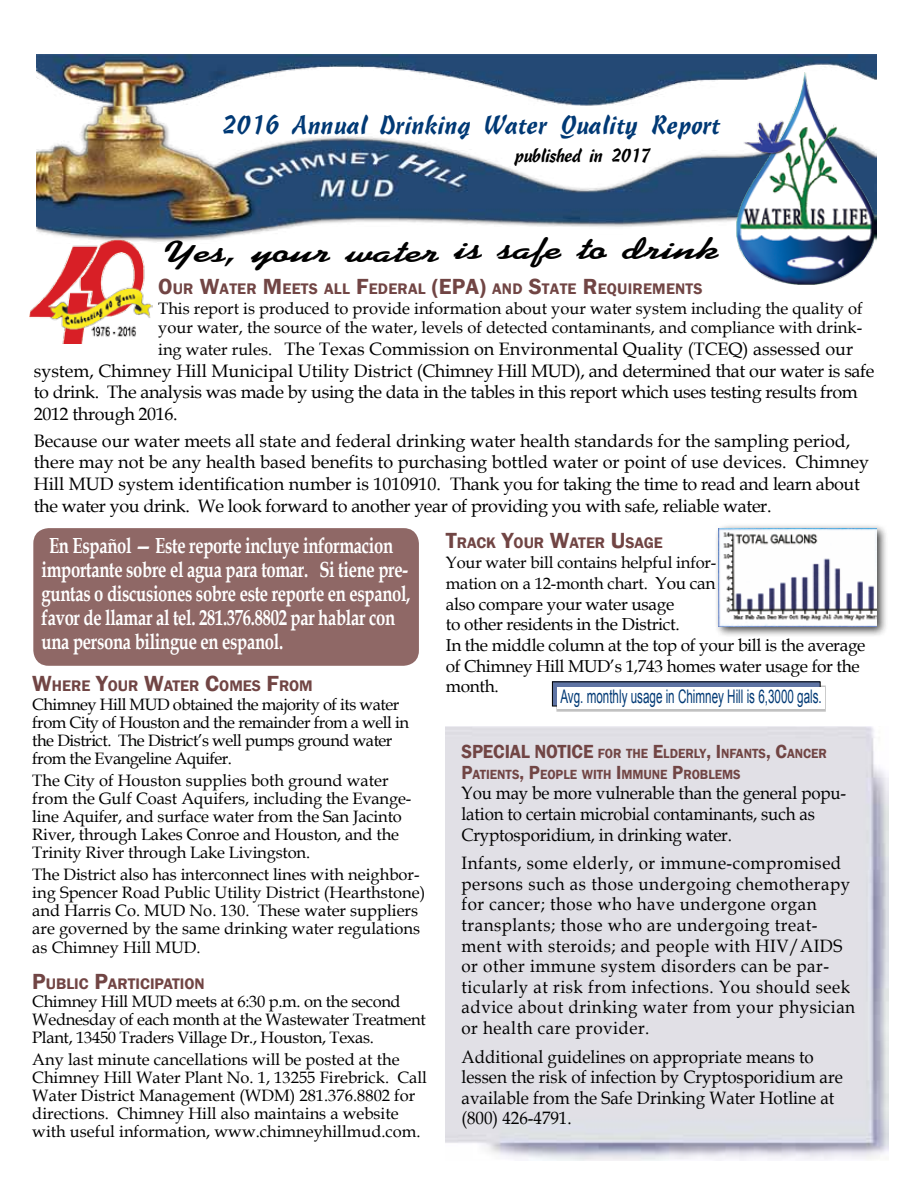
<style>
.page{position:relative;width:918px;height:1188px;background:#fff}
.page>*{position:absolute;margin:0;border:0;box-sizing:border-box;transform-origin:0 0}
.t1{font:700 30px "Koffee Wide";color:#000}
.t2{font:27px "Cassia";color:#003975}
.t3{font:700 21.75px/23.9px "Book Antiqua";letter-spacing:-.02em;color:#fff;scale:.76 1}
.t4{font:19.5px "Cassia";letter-spacing:-.04em;color:#000}
.t5{font:18.75px "Arial";color:#003975;scale:.62 1}
.t6{font:18px/21.6px "Book Antiqua";color:#000}
.t7{font:18px/20.7px "Book Antiqua";letter-spacing:.03em;color:#000;scale:.94 1}
.t8{font:18px/21.6px "Book Antiqua";letter-spacing:-.02em;color:#000}
.t9{font:18px/20.7px "Book Antiqua";color:#000;scale:.94 1}
.t10{font:17.25px/20.7px "Book Antiqua";letter-spacing:-.02em;color:#000}
.t11{font:16.5px/18.1px "Book Antiqua";color:#000}
.t12{font:16.5px/18.1px "Book Antiqua";letter-spacing:-.03em;color:#000}
.t13{font:16.5px/18.1px "Book Antiqua";letter-spacing:-.02em;color:#000}
.t14{font:600 15.75px "Franklin Gothic";color:#714544}
.t15{font:600 13.65px/20.5px "Franklin Gothic";color:#714544;scale:.94 1}
.s1{font-size:22.5px}
.s2{font-size:16.5px}
.s3{font-size:17.25px}
.s4{font-size:19.5px}
</style>
<div class="page">
<img style="left:36px;top:54px;width:841px;height:188px">
<img style="left:446px;top:726px;width:443px;height:435px">
<div style="left:33px;top:528px;width:386px;height:138px;background:#8f6866;border-radius:15px"></div>
<div style="left:714px;top:523px;width:174px;height:115px;background:#000;opacity:.75"></div>
<img style="left:719px;top:528px;width:157px;height:98px">
<img style="left:735px;top:73px;width:142px;height:212px">
<div style="left:556px;top:685px;width:270px;height:27px;background:#c1c1c1"></div>
<div style="left:552px;top:682px;width:268px;height:24px;background:#5f74a4"></div>
<div style="left:552px;top:681px;width:269px;height:25px;border:1px solid #000"></div>
<div style="left:557px;top:687px;width:268px;height:22px;background:#fff"></div>
<img style="left:29px;top:238px;width:124px;height:106px">
<h2 class="t2" style="left:221px;top:110px;width:500px">2016 Annual Drinking Water Quality Report</h2>
<p class="t4" style="left:515px;top:145px;width:137px">published in 2017</p>
<h1 class="t1" style="left:164px;top:231px;width:557px">Yes, your water is safe to drink</h1>
<p class="t14" style="left:158px;top:279px;width:546px"><span class="s1">O</span>UR <span class="s1">W</span>ATER <span class="s1">M</span> EETS ALL <span class="s1">F</span>EDERAL <span class="s1">(EPA)</span> AND <span class="s1">S</span>TATE <span class="s1">R</span> EQUIREMENTS</p>
<p class="t11" style="left:158px;top:298px;width:706px;line-height:19.8px">This report is produced to provide information about your water system including the quality of your water, the source of the water, levels of detected contaminants, and compliance with drink-</p>
<p class="t8" style="left:34px;top:338px;width:842px;text-indent:125px"><span class="s2">ing water rules.</span> The Texas Commission on Environmental Quality (TCEQ) assessed our system, Chimney Hill Municipal Utility District (Chimney Hill MUD), and determined that our water is safe to drink. The analysis was made by using the data in the tables in this report which uses testing results from 2012 through 2016.</p>
<p class="t6" style="left:34px;top:429px;width:837px">Because our water meets all state and federal drinking water health standards for the sampling period, there may not be any health based benefits to purchasing bottled water or point of use devices. Chimney Hill MUD system identification number is 1010910. Thank you for taking the time to read and learn about the water you drink. We look forward to another year of providing you with safe, reliable water.</p>
<h3 class="t3" style="left:42px;top:534px;width:487px;text-indent:8px">En Español — Este reporte incluye informacion importante sobre el agua para tomar. Si tiene pre&shy;guntas o discusiones sobre este reporte en espanol, favor de llamar al tel. 281.376.8802 par hablar con una persona bilingue en espanol.</h3>
<p class="t14" style="left:446px;top:533px;width:219px"><span class="s1">T</span>RACK <span class="s1">Y</span>OUR <span class="s1">W</span>ATER <span class="s1">U</span>SAGE</p>
<p class="t11" style="left:446px;top:552px;width:272px;line-height:20.7px">Your water bill contains helpful infor&shy;mation on a 12-month chart. <span class="s3">You can</span></p>
<p class="t10" style="left:446px;top:593px;width:421px">also compare your water usage<br>to other residents in the District.<br>In the middle column at the top of your bill is the average of Chimney Hill MUD’s 1,743 homes water usage for the month.</p>
<p class="t5" style="left:560px;top:684px;width:423px">Avg. monthly usage in Chimney Hill is 6,3000 gals.</p>
<p class="t14" style="left:32px;top:676px;width:282px"><span class="s1">W</span>HERE <span class="s1">Y</span>OUR <span class="s1">W</span>ATER <span class="s1">C</span>OMES <span class="s1">F</span>ROM</p>
<p class="t12" style="left:32px;top:695px;width:378px">Chimney Hill MUD obtained the majority of its water from City of Houston and the remainder from a well in the District. The District’s well pumps ground water from the Evangeline Aquifer.</p>
<p class="t11" style="left:32px;top:771px;width:380px">The City of Houston supplies both ground water from the Gulf Coast Aquifers, including the Evange&shy;line Aquifer, and surface water from the San Jacinto River, through Lakes Conroe and Houston, and the Trinity River through Lake Livingston.</p>
<p class="t11" style="left:32px;top:865px;width:394px">The District also has interconnect lines with neighbor&shy;ing Spencer Road Public Utility District (Hearthstone) and Harris Co. MUD No. 130. These water suppliers are governed by the same drinking water regulations as Chimney Hill MUD.</p>
<p class="t15" style="left:462px;top:743px;width:390px"><span class="s4">SPECIAL NOTICE</span> FOR THE <span class="s4">E</span>LDERLY<span class="s4">, I</span> NFANTS<span class="s4">, C</span>ANCER<br><span class="s4">P</span>ATIENTS<span class="s4">, P</span>EOPLE WITH <span class="s4">I</span> MMUNE <span class="s4">P</span>ROBLEMS</p>
<p class="t9" style="left:462px;top:782px;width:411px">You may be more vulnerable than the general popu&shy;lation to certain microbial contaminants, such as<br>Cryptosporidium, in drinking water.</p>
<p class="t7" style="left:462px;top:852px;width:420px">Infants, some elderly, or immune-compromised persons such as those undergoing chemotherapy for cancer; those who have undergone organ transplants; those who are undergoing treat&shy;ment with steroids; and people with HIV/AIDS or other immune system disorders can be par&shy;ticularly at risk from infections. You should seek advice about drinking water from your physician or health care provider.</p>
<p class="t9" style="left:462px;top:1046px;width:407px">Additional guidelines on appropriate means to lessen the risk of infection by Cryptosporidium are available from the Safe Drinking Water Hotline at (800) 426-4791.</p>
<p class="t14" style="left:32px;top:974px;width:174px"><span class="s1">P</span>UBLIC <span class="s1">P</span>ARTICIPATION</p>
<p class="t13" style="left:32px;top:992px;width:395px">Chimney Hill MUD meets at 6:30 p.m. on the second<br>Wednesday of each month at the Wastewater Treatment<br>Plant, 13450 Traders Village Dr., Houston, Texas.</p>
<p class="t11" style="left:32px;top:1050px;width:396px">Any last minute cancellations will be posted at the Chimney Hill Water Plant No. 1, 13255 Firebrick. Call Water District Management (WDM) 281.376.8802 for directions. Chimney Hill also maintains a website with useful information, www.chimneyhillmud.com.</p>
</div>
